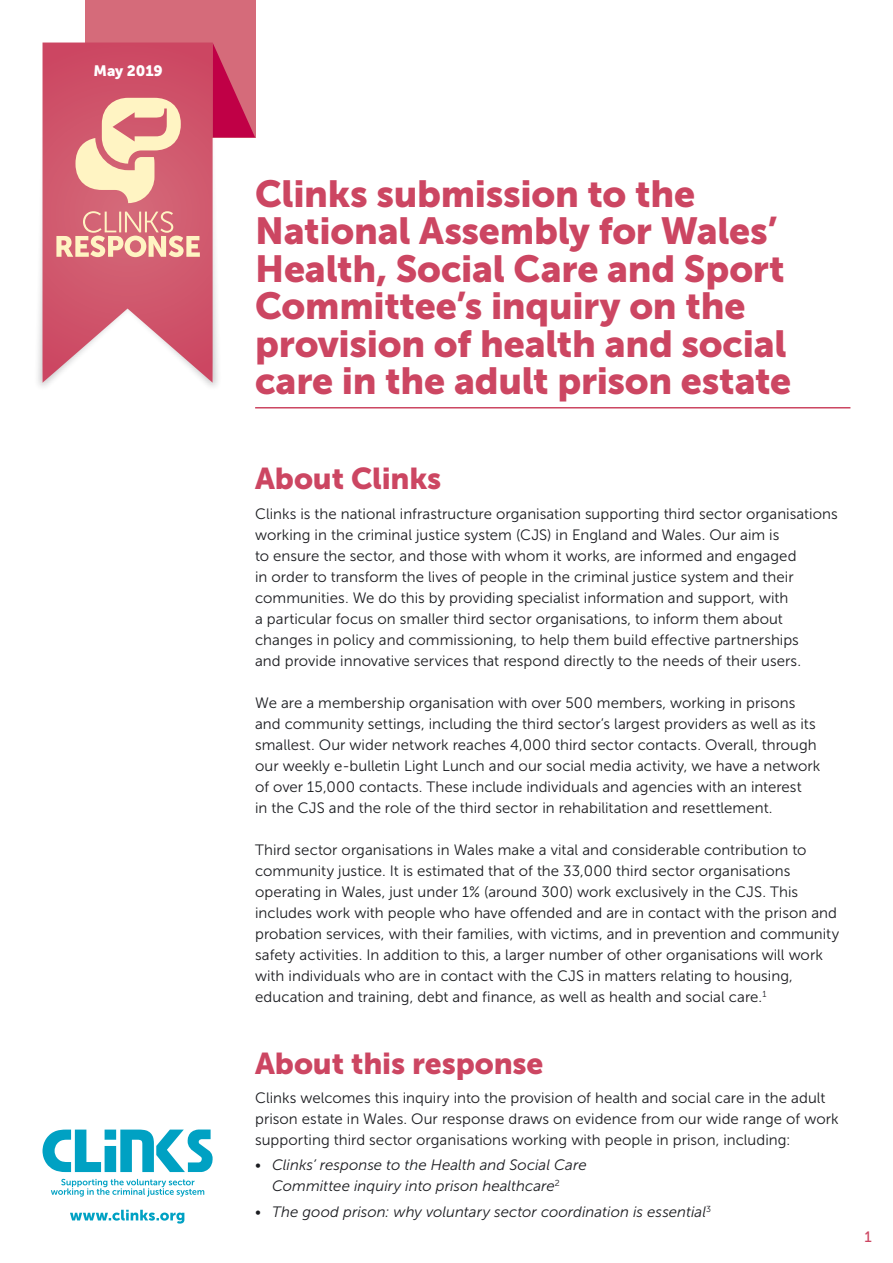
<style>
.page{position:relative;width:893px;height:1263px;background:#fff}
.page>*{position:absolute;margin:0;border:0;box-sizing:border-box;transform-origin:0 0}
.t1{font:37.5px/37.5px "Museo Sans 900";letter-spacing:-.01em;color:#cc4662}
.t2{font:30px "Museo Sans 900";letter-spacing:-.005em;color:#cc4662}
.t3{font:15px/21px "Museo Sans 300";letter-spacing:.005em;color:#1b1c20}
.t4{font:italic 15px/21px "Museo Sans 300";color:#1b1c20}
.t5{font:15px "Museo Sans 900";letter-spacing:-.005em;color:#fff}
.t6{font:15px "Museo Sans 500";color:#cc4662}
</style>
<div class="page">
<div style="left:85px;top:0;width:170px;height:137px;background:#d56b7a"></div>
<svg style="left:213px;top:44px;width:42px;height:93px"></svg>
<div style="left:33px;top:50px;width:189px;height:341px;background:#1b1c20;opacity:.25"></div>
<svg style="left:43px;top:43px;width:170px;height:340px;background:#d66e81"></svg>
<svg style="left:56px;top:211px;width:144px;height:46px;background:#e1948f"></svg>
<svg style="left:75px;top:98px;width:106px;height:105px;background:#e8aa9a"></svg>
<svg style="left:70px;top:1210px;width:114px;height:13px"></svg>
<svg style="left:51px;top:1179px;width:153px;height:18px"></svg>
<svg style="left:43px;top:1129px;width:170px;height:43px"></svg>
<hr style="left:255px;top:407px;width:595px;height:1px;background:#cc4662">
<p class="t5" style="left:93px;top:62px;width:71px">May 2019</p>
<h1 class="t1" style="left:255px;top:175px;width:538px">Clinks submission to the<br>National Assembly for Wales’<br>Health, Social Care and Sport<br>Committee’s inquiry on the provision of health and social care in the adult prison estate</h1>
<h2 class="t2" style="left:255px;top:461px;width:188px">About Clinks</h2>
<p class="t3" style="left:255px;top:503px;width:584px">Clinks is the national infrastructure organisation supporting third sector organisations working in the criminal justice system (CJS) in England and Wales. Our aim is<br>to ensure the sector, and those with whom it works, are informed and engaged<br>in order to transform the lives of people in the criminal justice system and their communities. We do this by providing specialist information and support, with<br>a particular focus on smaller third sector organisations, to inform them about changes in policy and commissioning, to help them build effective partnerships<br>and provide innovative services that respond directly to the needs of their users.</p>
<p class="t3" style="left:255px;top:692px;width:567px">We are a membership organisation with over 500 members, working in prisons and community settings, including the third sector’s largest providers as well as its smallest. Our wider network reaches 4,000 third sector contacts. Overall, through our weekly e-bulletin Light Lunch and our social media activity, we have a network of over 15,000 contacts. These include individuals and agencies with an interest<br>in the CJS and the role of the third sector in rehabilitation and resettlement.</p>
<p class="t3" style="left:255px;top:839px;width:586px">Third sector organisations in Wales make a vital and considerable contribution to community justice. It is estimated that of the 33,000 third sector organisations operating in Wales, just under 1% (around 300) work exclusively in the CJS. This includes work with people who have offended and are in contact with the prison and probation services, with their families, with victims, and in prevention and community safety activities. In addition to this, a larger number of other organisations will work with individuals who are in contact with the CJS in matters relating to housing, education and training, debt and finance, as well as health and social care.<sup>1</sup></p>
<h2 class="t2" style="left:255px;top:1046px;width:290px">About this response</h2>
<p class="t3" style="left:255px;top:1087px;width:585px">Clinks welcomes this inquiry into the provision of health and social care in the adult prison estate in Wales. Our response draws on evidence from our wide range of work supporting third sector organisations working with people in prison, including:</p>
<p class="t4" style="left:272px;top:1155px;width:316px;text-indent:-17px">• Clinks’ response to the Health and Social Care<br>Committee inquiry into prison healthcare<sup>2</sup></p>
<p class="t4" style="left:255px;top:1201px;width:457px">• The good prison: why voluntary sector coordination is essential<sup>3</sup></p>
<p class="t6" style="left:864px;top:1228px;width:9px">1</p>
</div>
